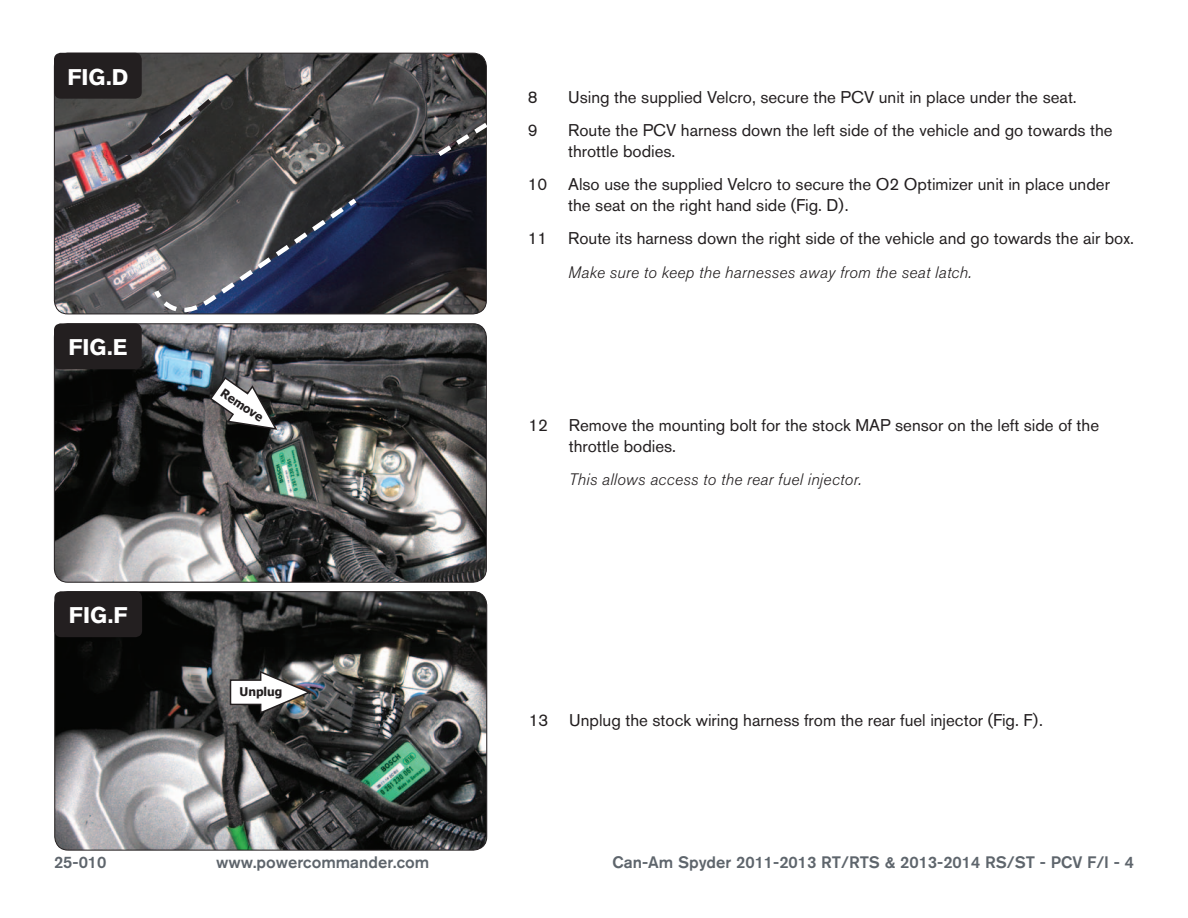
<style>
.page{position:relative;width:1188px;height:918px;background:#fff}
.page>*{position:absolute;margin:0;border:0;box-sizing:border-box;transform-origin:0 0}
.t1{font:700 22.5px "Akzidenz Grotesk BQ";color:#fff}
.Bodycopy{font:16.8px/20.2px "Akzidenz Grotesk BQ";color:#231f20}
.Bodycopy-2{font:italic 300 16.5px "Akzidenz Grotesk BQ";letter-spacing:.01em;color:#231f20}
.t2{font:500 16.5px "Akzidenz Grotesk BQ";color:#5e656c}
.t3{font:700 12px "Tahoma";color:#231f20}
</style>
<div class="page">
<img style="left:54px;top:53px;width:432px;height:261px">
<div style="left:54px;top:53px;width:88px;height:46px;background:#231f20;border-radius:7px"></div>
<img style="left:54px;top:324px;width:431px;height:257px">
<div style="left:54px;top:323px;width:433px;height:260px;border:1px solid #231f20;border-radius:14px"></div>
<div style="left:54px;top:323px;width:88px;height:46px;background:#231f20;border-radius:7px"></div>
<img style="left:55px;top:592px;width:432px;height:258px">
<div style="left:54px;top:591px;width:433px;height:259px;border:1px solid #231f20;border-radius:14px"></div>
<div style="left:54px;top:591px;width:88px;height:46px;background:#231f20;border-radius:7px"></div>
<svg style="left:209px;top:376px;width:70px;height:55px"></svg>
<img style="left:229px;top:670px;width:84px;height:45px">
<img style="left:114px;top:94px;width:102px;height:70px">
<svg style="left:152px;top:196px;width:208px;height:118px;background:#46495a"></svg>
<svg style="left:433px;top:119px;width:54px;height:41px;background:#46454a"></svg>
<p class="t1" style="left:67px;top:64px;width:62px">FIG.D</p>
<p class="t1" style="left:68px;top:335px;width:61px">FIG.E</p>
<p class="t1" style="left:69px;top:602px;width:60px">FIG.F</p>
<p class="t3" style="left:226px;top:384px;width:50px;rotate:34deg">Remove</p>
<p class="t3" style="left:240px;top:683px;width:44px">Unplug</p>
<p class="Bodycopy" style="left:528px;top:87px;width:11px">8</p>
<p class="Bodycopy" style="left:568px;top:87px;width:510px">Using the supplied Velcro, secure the PCV unit in place under the seat.</p>
<p class="Bodycopy" style="left:528px;top:120px;width:11px">9</p>
<p class="Bodycopy" style="left:568px;top:120px;width:546px">Route the PCV harness down the left side of the vehicle and go towards the throttle bodies.</p>
<p class="Bodycopy" style="left:568px;top:174px;width:543px;text-indent:-40px">10 Also use the supplied Velcro to secure the O2 Optimizer unit in place under the seat on the right hand side (Fig. D).</p>
<p class="Bodycopy" style="left:528px;top:228px;width:608px">11 Route its harness down the right side of the vehicle and go towards the air box.</p>
<p class="Bodycopy-2" style="left:568px;top:263px;width:405px">Make sure to keep the harnesses away from the seat latch.</p>
<p class="Bodycopy" style="left:569px;top:415px;width:532px;text-indent:-40px">12 Remove the mounting bolt for the stock MAP sensor on the left side of the throttle bodies.</p>
<p class="Bodycopy-2" style="left:569px;top:470px;width:294px">This allows access to the rear fuel injector.</p>
<p class="Bodycopy" style="left:529px;top:710px;width:516px">13 Unplug the stock wiring harness from the rear fuel injector (Fig. F).</p>
<p class="t2" style="left:54px;top:852px;width:54px">25-010</p>
<p class="t2" style="left:216px;top:852px;width:215px">www.powercommander.com</p>
<p class="t2" style="left:613px;top:852px;width:523px">Can-Am Spyder 2011-2013 RT/RTS &amp; 2013-2014 RS/ST - PCV F/I - 4</p>
</div>
